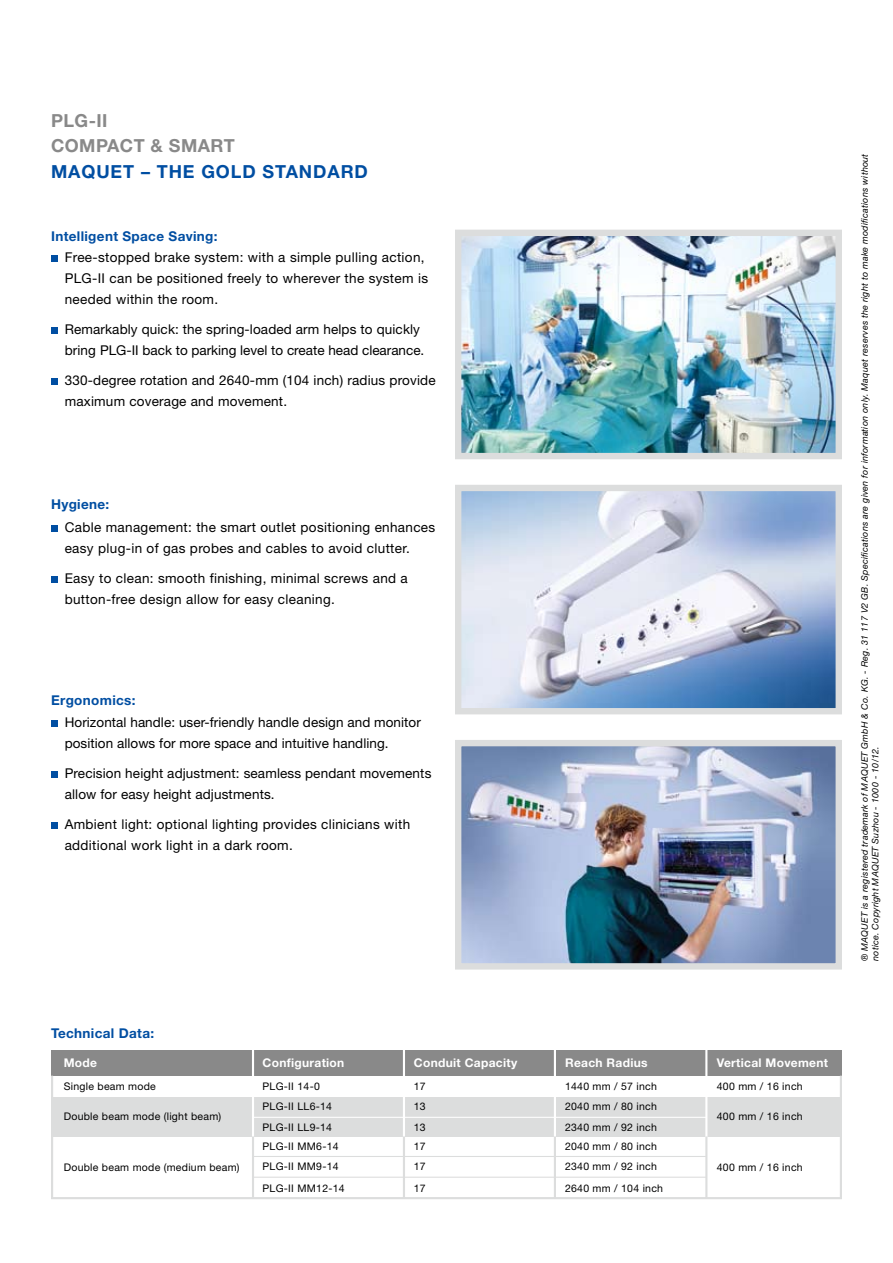
<style>
.page{position:relative;width:893px;height:1263px;background:#fff}
.page>*{position:absolute;margin:0;border:0;box-sizing:border-box;transform-origin:0 0}
.t1{font:700 18px "Helvetica Neue LT Std";letter-spacing:.05em;color:#004ea2}
.t2{font:700 18px/25.5px "Helvetica Neue LT Std";letter-spacing:.025em;color:#898989}
.t3{font:13.5px/21px "Helvetica Neue LT Std";letter-spacing:.015em;color:#000}
.t4{font:700 13.5px "Helvetica Neue LT Std";letter-spacing:.025em;color:#004ea2}
.t5{font:700 12px "Helvetica Neue LT Std";letter-spacing:.025em;color:#fff}
.t6{font:10.5px "Helvetica Neue LT Std";letter-spacing:.025em;color:#000}
.t7{font:italic 9px/10.8px "Helvetica Neue LT Std";letter-spacing:.025em;color:#000}
</style>
<div class="page">
<img style="left:462px;top:237px;width:373px;height:215px">
<img style="left:462px;top:747px;width:373px;height:215px">
<img style="left:462px;top:492px;width:373px;height:215px">
<div style="left:455px;top:230px;width:387px;height:229px;border:6px solid #dcdddd"></div>
<div style="left:455px;top:485px;width:387px;height:229px;border:6px solid #dcdddd"></div>
<div style="left:455px;top:740px;width:387px;height:229px;border:6px solid #dcdddd"></div>
<div style="left:51px;top:1050px;width:791px;height:26px;background:#898989"></div>
<div style="left:51px;top:1097px;width:791px;height:39px;background:#dcdddd"></div>
<hr style="left:252px;top:1046px;width:2px;height:93px;background:#fff">
<hr style="left:403px;top:1046px;width:2px;height:93px;background:#fff">
<hr style="left:554px;top:1046px;width:2px;height:93px;background:#fff">
<hr style="left:705px;top:1046px;width:2px;height:93px;background:#fff">
<hr style="left:253px;top:1156px;width:453px;height:1px;background:#dcdddd">
<hr style="left:253px;top:1177px;width:453px;height:1px;background:#dcdddd">
<hr style="left:253px;top:1117px;width:454px;height:1px;background:#fff">
<hr style="left:51px;top:1076px;width:2px;height:122px;background:#dcdddd">
<hr style="left:840px;top:1076px;width:2px;height:122px;background:#dcdddd">
<hr style="left:252px;top:1136px;width:2px;height:62px;background:#dcdddd">
<hr style="left:51px;top:1197px;width:791px;height:2px;background:#dcdddd">
<hr style="left:403px;top:1136px;width:2px;height:62px;background:#dcdddd">
<hr style="left:554px;top:1136px;width:2px;height:62px;background:#dcdddd">
<hr style="left:705px;top:1136px;width:2px;height:62px;background:#dcdddd">
<svg style="left:51px;top:255px;width:6px;height:6px"></svg>
<div style="left:51px;top:327px;width:6px;height:7px;background:#004ea2"></div>
<svg style="left:51px;top:378px;width:6px;height:6px"></svg>
<svg style="left:51px;top:525px;width:6px;height:6px"></svg>
<svg style="left:51px;top:577px;width:6px;height:6px"></svg>
<div style="left:51px;top:720px;width:6px;height:7px;background:#004ea2"></div>
<div style="left:51px;top:771px;width:6px;height:7px;background:#004ea2"></div>
<div style="left:51px;top:822px;width:6px;height:7px;background:#004ea2"></div>
<h1 class="t2" style="left:51px;top:107px;width:185px">PLG-II<br>COMPACT &amp; SMART</h1>
<h1 class="t1" style="left:51px;top:160px;width:318px">MAQUET – THE GOLD STANDARD</h1>
<p class="t4" style="left:51px;top:228px;width:168px">Intelligent Space Saving:</p>
<p class="t3" style="left:65px;top:246px;width:365px">Free-stopped brake system: with a simple pulling action,<br>PLG-II can be positioned freely to wherever the system is needed within the room.</p>
<p class="t3" style="left:65px;top:318px;width:361px">Remarkably quick: the spring-loaded arm helps to quickly bring PLG-II back to parking level to create head clearance.</p>
<p class="t3" style="left:65px;top:369px;width:372px">330-degree rotation and 2640-mm (104 inch) radius provide maximum coverage and movement.</p>
<p class="t4" style="left:51px;top:496px;width:60px">Hygiene:</p>
<p class="t3" style="left:65px;top:516px;width:372px">Cable management: the smart outlet positioning enhances easy plug-in of gas probes and cables to avoid clutter.</p>
<p class="t3" style="left:65px;top:567px;width:345px">Easy to clean: smooth finishing, minimal screws and a button-free design allow for easy cleaning.</p>
<p class="t4" style="left:51px;top:691px;width:86px">Ergonomics:</p>
<p class="t3" style="left:65px;top:711px;width:358px">Horizontal handle: user-friendly handle design and monitor position allows for more space and intuitive handling.</p>
<p class="t3" style="left:65px;top:762px;width:368px">Precision height adjustment: seamless pendant movements allow for easy height adjustments.</p>
<p class="t3" style="left:65px;top:813px;width:347px">Ambient light: optional lighting provides clinicians with additional work light in a dark room.</p>
<p class="t4" style="left:51px;top:1025px;width:105px">Technical Data:</p>
<p class="t5" style="left:64px;top:1055px;width:35px">Mode</p>
<p class="t5" style="left:263px;top:1055px;width:83px">Configuration</p>
<p class="t5" style="left:414px;top:1055px;width:105px">Conduit Capacity</p>
<p class="t5" style="left:565px;top:1055px;width:84px">Reach Radius</p>
<p class="t5" style="left:717px;top:1055px;width:113px">Vertical Movement</p>
<p class="t6" style="left:64px;top:1080px;width:94px">Single beam mode</p>
<p class="t6" style="left:263px;top:1080px;width:59px">PLG-II 14-0</p>
<p class="t6" style="left:414px;top:1080px;width:13px">17</p>
<p class="t6" style="left:565px;top:1080px;width:93px">1440 mm / 57 inch</p>
<p class="t6" style="left:717px;top:1080px;width:87px">400 mm / 16 inch</p>
<p class="t6" style="left:263px;top:1100px;width:71px">PLG-II LL6-14</p>
<p class="t6" style="left:414px;top:1100px;width:13px">13</p>
<p class="t6" style="left:565px;top:1100px;width:93px">2040 mm / 80 inch</p>
<p class="t6" style="left:263px;top:1121px;width:71px">PLG-II LL9-14</p>
<p class="t6" style="left:414px;top:1121px;width:13px">13</p>
<p class="t6" style="left:565px;top:1121px;width:93px">2340 mm / 92 inch</p>
<p class="t6" style="left:263px;top:1140px;width:78px">PLG-II MM6-14</p>
<p class="t6" style="left:414px;top:1140px;width:13px">17</p>
<p class="t6" style="left:565px;top:1140px;width:93px">2040 mm / 80 inch</p>
<p class="t6" style="left:263px;top:1160px;width:78px">PLG-II MM9-14</p>
<p class="t6" style="left:414px;top:1160px;width:13px">17</p>
<p class="t6" style="left:565px;top:1160px;width:93px">2340 mm / 92 inch</p>
<p class="t6" style="left:263px;top:1181px;width:84px">PLG-II MM12-14</p>
<p class="t6" style="left:414px;top:1181px;width:13px">17</p>
<p class="t6" style="left:565px;top:1181px;width:100px">2640 mm / 104 inch</p>
<p class="t6" style="left:64px;top:1110px;width:159px">Double beam mode (light beam)</p>
<p class="t6" style="left:717px;top:1110px;width:87px">400 mm / 16 inch</p>
<p class="t6" style="left:64px;top:1161px;width:177px">Double beam mode (medium beam)</p>
<p class="t6" style="left:717px;top:1161px;width:87px">400 mm / 16 inch</p>
<p class="t7" style="left:859px;top:961px;width:809px;rotate:-90deg">® MAQUET is a registered trademark of MAQUET GmbH &amp; Co. KG. - Reg. 31 117 V2 GB. Specifications are given for information only. Maquet reserves the right to make modifications without notice. Copyright MAQUET Suzhou - 1000 - 10/12.</p>
</div>
